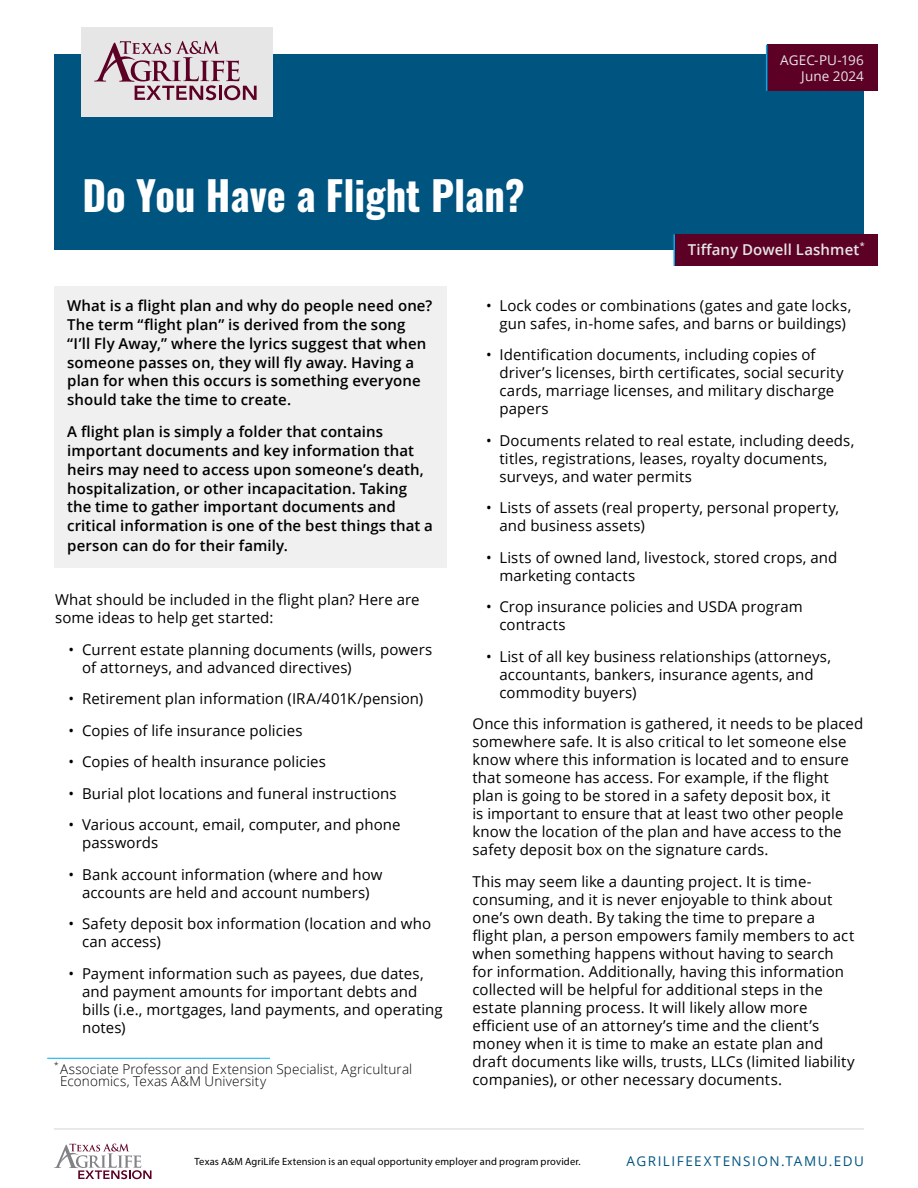
<style>
.page{position:relative;width:918px;height:1188px;background:#fff}
.page>*{position:absolute;margin:0;border:0;box-sizing:border-box;transform-origin:0 0}
.t1{font:700 40.5px "Oswald";color:#fff}
.body{font:15px/18px "Open Sans";letter-spacing:.005em;color:#000}
.callout_box_-_plain_text{font:600 15px/18.9px "Open Sans";letter-spacing:.005em;color:#000}
.author_s{font:600 15px "Open Sans";letter-spacing:.01em;color:#e5e6e5}
.author_s-2{font:300 13.5px/12px "Open Sans";letter-spacing:.01em;color:#000}
.t2{font:13.5px "Open Sans";letter-spacing:.11em;color:#005581}
.pub{font:13.5px "Open Sans";letter-spacing:.005em;color:#e5e6e5}
.t3{font:10.5px "Myriad Pro";letter-spacing:.015em;color:#000}
.author_s-3{font:600 9px "Open Sans";color:#e5e6e5}
.author_s-4{font:300 8.1px "Open Sans";color:#000}
</style>
<div class="page">
<hr style="left:54px;top:1129px;width:810px;height:1px;background:#d1d3d4">
<svg style="left:54px;top:1144px;width:98px;height:35px"></svg>
<div style="left:54px;top:54px;width:810px;height:196px;background:#005480"></div>
<div style="left:81px;top:28px;width:191px;height:89px;background:#e5e6e5"></div>
<svg style="left:94px;top:41px;width:163px;height:59px"></svg>
<div style="left:767px;top:45px;width:111px;height:46px;background:#5d0025"></div>
<hr style="left:766px;top:45px;width:1px;height:46px;background:#00aeef">
<div style="left:674px;top:234px;width:204px;height:32px;background:#5d0025"></div>
<hr style="left:673px;top:234px;width:2px;height:32px;background:#00aeef">
<hr style="left:47px;top:1058px;width:223px;height:1px;background:#00aeef">
<div style="left:54px;top:286px;width:393px;height:136px;background:#f0f0f0"></div>
<div style="left:54px;top:412px;width:393px;height:156px;background:#f0f0f0"></div>
<h1 class="t1" style="left:82px;top:175px;width:444px">Do You Have a Flight Plan?</h1>
<p class="pub" style="left:780px;top:51px;width:85px">AGEC-PU-196</p>
<p class="pub" style="left:801px;top:67px;width:64px">June 2024</p>
<p class="author_s" style="left:688px;top:240px;width:173px">Tiffany Dowell Lashmet</p>
<p class="author_s-3" style="left:860px;top:239px;width:6px">*</p>
<p class="callout_box_-_plain_text" style="left:67px;top:296px;width:366px">What is a flight plan and why do people need one?<br>The term “flight plan” is derived from the song “I’ll Fly Away,” where the lyrics suggest that when someone passes on, they will fly away. Having a plan for when this occurs is something everyone should take the time to create.</p>
<p class="callout_box_-_plain_text" style="left:67px;top:422px;width:367px">A flight plan is simply a folder that contains important documents and key information that heirs may need to access upon someone’s death, hospitalization, or other incapacitation. Taking the time to gather important documents and critical information is one of the best things that a person can do for their family.</p>
<p class="body" style="left:55px;top:590px;width:366px">What should be included in the flight plan? Here are some ideas to help get started:</p>
<p class="body" style="left:82px;top:640px;width:352px;text-indent:-14px">• Current estate planning documents (wills, powers of attorneys, and advanced directives)</p>
<p class="body" style="left:69px;top:689px;width:356px">• Retirement plan information (IRA/401K/pension)</p>
<p class="body" style="left:69px;top:721px;width:235px">• Copies of life insurance policies</p>
<p class="body" style="left:69px;top:752px;width:259px">• Copies of health insurance policies</p>
<p class="body" style="left:69px;top:784px;width:330px">• Burial plot locations and funeral instructions</p>
<p class="body" style="left:82px;top:815px;width:320px;text-indent:-14px">• Various account, email, computer, and phone passwords</p>
<p class="body" style="left:69px;top:865px;width:315px;text-align:center">• Bank account information (where and how accounts are held and account numbers)</p>
<p class="body" style="left:82px;top:914px;width:351px;text-indent:-14px">• Safety deposit box information (location and who can access)</p>
<p class="body" style="left:82px;top:964px;width:362px;text-indent:-14px">• Payment information such as payees, due dates, and payment amounts for important debts and bills (i.e., mortgages, land payments, and operating notes)</p>
<p class="author_s-4" style="left:54px;top:1059px;width:6px">*</p>
<p class="author_s-2" style="left:60px;top:1063px;width:354px">Associate Professor and Extension Specialist, Agricultural<br>Economics, Texas A&amp;M University</p>
<p class="body" style="left:486px;top:296px;width:367px;text-align:center">• Lock codes or combinations (gates and gate locks, gun safes, in-home safes, and barns or buildings)</p>
<p class="body" style="left:500px;top:345px;width:346px;text-indent:-14px">• Identification documents, including copies of driver’s licenses, birth certificates, social security cards, marriage licenses, and military discharge papers</p>
<p class="body" style="left:500px;top:431px;width:356px;text-indent:-14px">• Documents related to real estate, including deeds, titles, registrations, leases, royalty documents, surveys, and water permits</p>
<p class="body" style="left:500px;top:498px;width:341px;text-indent:-14px">• Lists of assets (real property, personal property, and business assets)</p>
<p class="body" style="left:500px;top:548px;width:339px;text-indent:-14px">• Lists of owned land, livestock, stored crops, and marketing contacts</p>
<p class="body" style="left:500px;top:597px;width:305px;text-indent:-14px">• Crop insurance policies and USDA program contracts</p>
<p class="body" style="left:500px;top:647px;width:333px;text-indent:-14px">• List of all key business relationships (attorneys, accountants, bankers, insurance agents, and commodity buyers)</p>
<p class="body" style="left:472px;top:714px;width:392px">Once this information is gathered, it needs to be placed somewhere safe. It is also critical to let someone else know where this information is located and to ensure that someone has access. For example, if the flight<br>plan is going to be stored in a safety deposit box, it<br>is important to ensure that at least two other people know the location of the plan and have access to the safety deposit box on the signature cards.</p>
<p class="body" style="left:472px;top:872px;width:384px">This may seem like a daunting project. It is time&shy;consuming, and it is never enjoyable to think about one’s own death. By taking the time to prepare a<br>flight plan, a person empowers family members to act when something happens without having to search for information. Additionally, having this information collected will be helpful for additional steps in the estate planning process. It will likely allow more efficient use of an attorney’s time and the client’s money when it is time to make an estate plan and draft documents like wills, trusts, LLCs (limited liability companies), or other necessary documents.</p>
<p class="t3" style="left:194px;top:1155px;width:388px">Texas A&amp;M AgriLife Extension is an equal opportunity employer and program provider.</p>
<p class="t2" style="left:627px;top:1152px;width:239px">AGRILIFEEXTENSION.TAMU.EDU</p>
</div>
